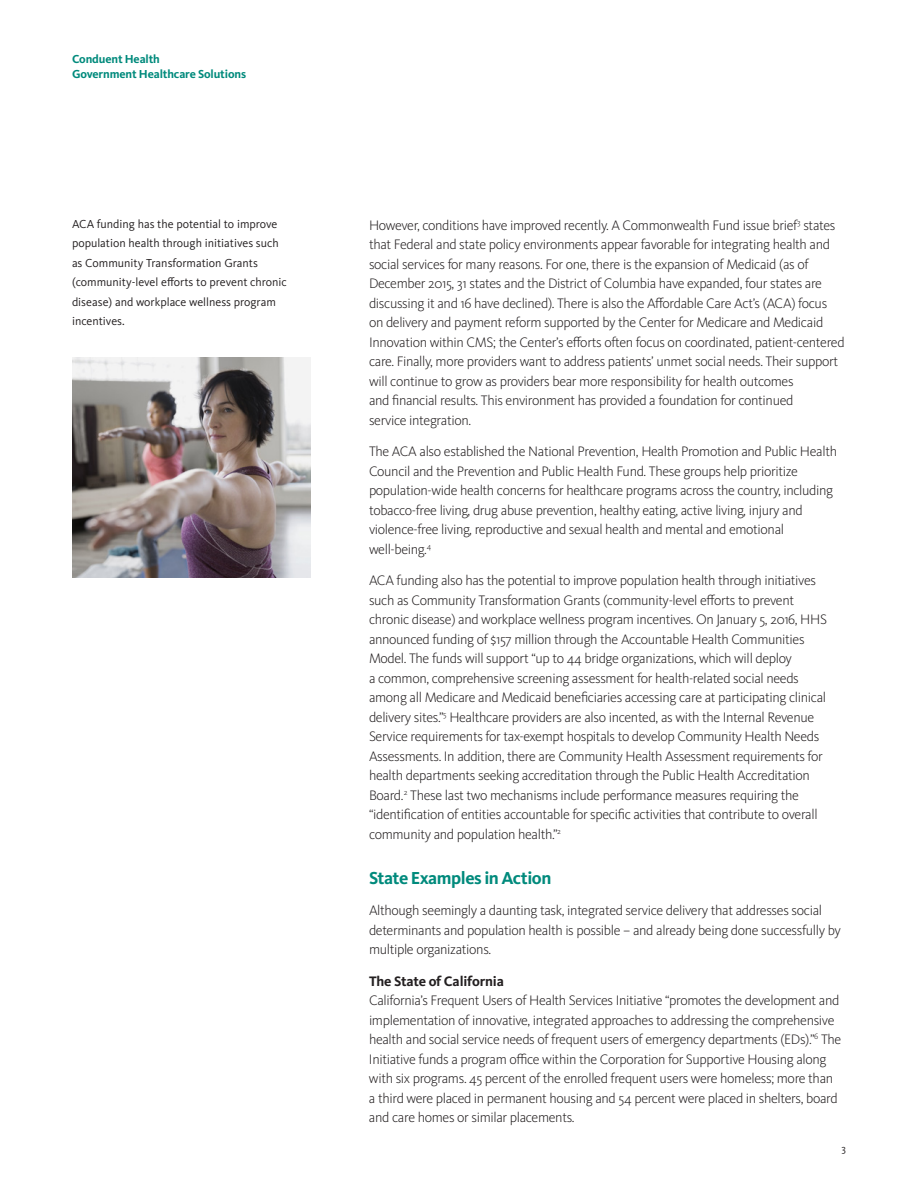
<style>
.page{position:relative;width:918px;height:1188px;background:#fff}
.page>*{position:absolute;margin:0;border:0;box-sizing:border-box;transform-origin:0 0}
.Subhead_-_12pt{font:700 18px "Kievit Pro";letter-spacing:-.025em;color:#008a7c}
.Body_text_-_black{font:300 14.25px/19.5px "Kievit Pro";letter-spacing:-.025em;color:#231f20}
.Subhead_-_9_5pt_blac{font:700 14.25px "Kievit Pro";letter-spacing:-.01em;color:#231f20}
.Body_text_-_black-2{font:12px/19.5px "Kievit Pro";color:#231f20}
.Body_text_-_black-3{font:700 12px/15px "Kievit Pro";letter-spacing:-.01em;color:#008a7c}
.t1{font:10.5px "Kievit Pro";color:#231f20}
</style>
<div class="page">
<img style="left:72px;top:357px;width:238px;height:220px">
<p class="Body_text_-_black-3" style="left:72px;top:52px;width:176px">Conduent Health<br>Government Healthcare Solutions</p>
<p class="Body_text_-_black-2" style="left:72px;top:214px;width:216px">ACA funding has the potential to improve population health through initiatives such as Community Transformation Grants (community-level efforts to prevent chronic disease) and workplace wellness program incentives.</p>
<p class="Body_text_-_black" style="left:369px;top:215px;width:477px">However, conditions have improved recently. A Commonwealth Fund issue brief<sup>3</sup> states that Federal and state policy environments appear favorable for integrating health and social services for many reasons. For one, there is the expansion of Medicaid (as of December 2015, 31 states and the District of Columbia have expanded, four states are discussing it and 16 have declined). There is also the Affordable Care Act’s (ACA) focus on delivery and payment reform supported by the Center for Medicare and Medicaid Innovation within CMS; the Center’s efforts often focus on coordinated, patient-centered care. Finally, more providers want to address patients’ unmet social needs. Their support will continue to grow as providers bear more responsibility for health outcomes<br>and financial results. This environment has provided a foundation for continued<br>service integration.</p>
<p class="Body_text_-_black" style="left:369px;top:441px;width:470px">The ACA also established the National Prevention, Health Promotion and Public Health Council and the Prevention and Public Health Fund. These groups help prioritize population-wide health concerns for healthcare programs across the country, including tobacco-free living, drug abuse prevention, healthy eating, active living, injury and violence-free living, reproductive and sexual health and mental and emotional well-being.<sup>4</sup></p>
<p class="Body_text_-_black" style="left:369px;top:570px;width:459px">ACA funding also has the potential to improve population health through initiatives such as Community Transformation Grants (community-level efforts to prevent chronic disease) and workplace wellness program incentives. On January 5, 2016, HHS announced funding of $157 million through the Accountable Health Communities Model. The funds will support “up to 44 bridge organizations, which will deploy<br>a common, comprehensive screening assessment for health-related social needs among all Medicare and Medicaid beneficiaries accessing care at participating clinical delivery sites.”<sup>5</sup> Healthcare providers are also incented, as with the Internal Revenue Service requirements for tax-exempt hospitals to develop Community Health Needs Assessments. In addition, there are Community Health Assessment requirements for health departments seeking accreditation through the Public Health Accreditation Board.<sup>2</sup> These last two mechanisms include performance measures requiring the “identification of entities accountable for specific activities that contribute to overall community and population health.”<sup>2</sup></p>
<p class="Subhead_-_12pt" style="left:369px;top:867px;width:184px">State Examples in Action</p>
<p class="Body_text_-_black" style="left:369px;top:900px;width:473px">Although seemingly a daunting task, integrated service delivery that addresses social determinants and population health is possible – and already being done successfully by multiple organizations.</p>
<p class="Subhead_-_9_5pt_blac" style="left:369px;top:972px;width:136px">The State of California</p>
<p class="Body_text_-_black" style="left:369px;top:990px;width:474px">California’s Frequent Users of Health Services Initiative “promotes the development and implementation of innovative, integrated approaches to addressing the comprehensive health and social service needs of frequent users of emergency departments (EDs).”<sup>6</sup> The Initiative funds a program office within the Corporation for Supportive Housing along with six programs. 45 percent of the enrolled frequent users were homeless; more than a third were placed in permanent housing and 54 percent were placed in shelters, board and care homes or similar placements.</p>
<p class="t1" style="left:842px;top:1142px;width:6px">3</p>
</div>
